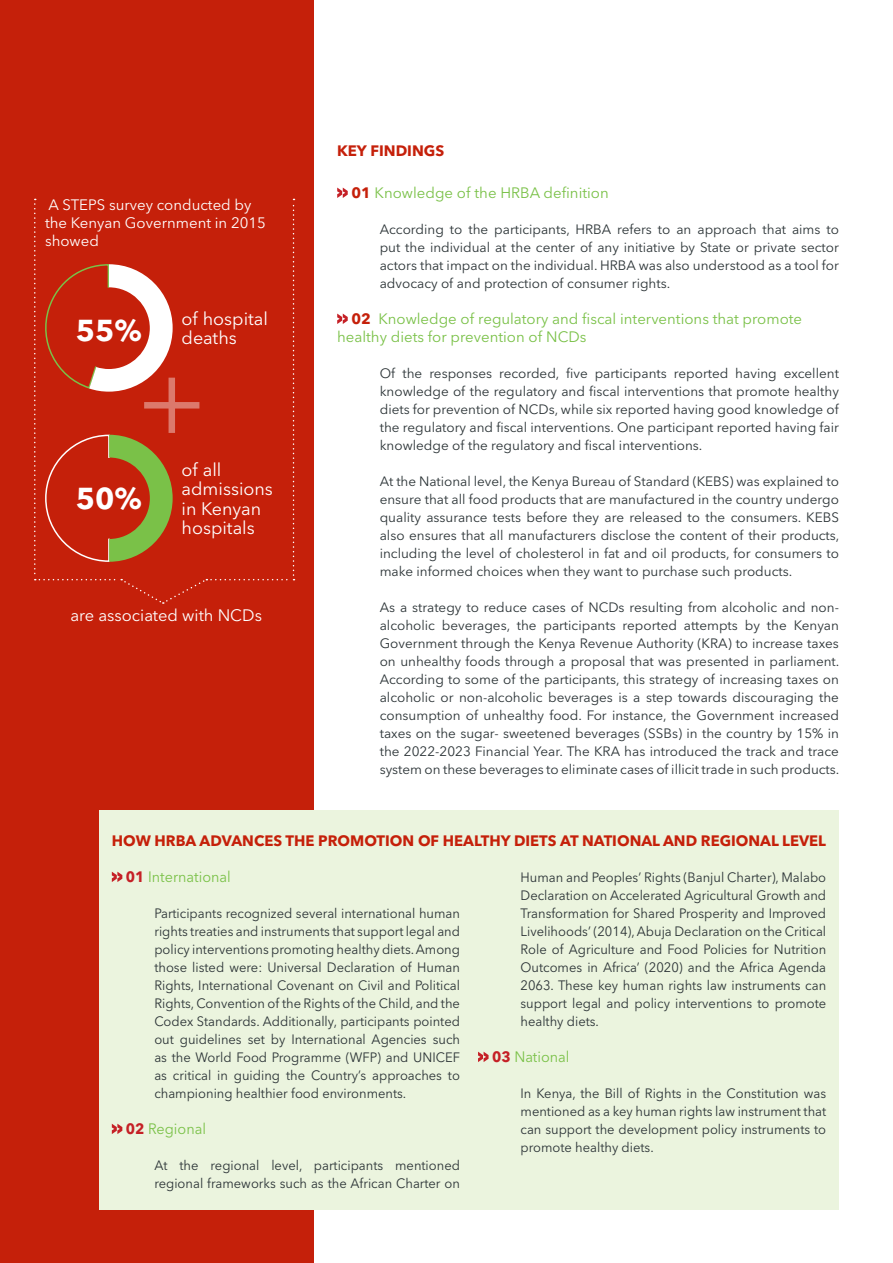
<style>
.page{position:relative;width:893px;height:1263px;background:#fff}
.page>*{position:absolute;margin:0;border:0;box-sizing:border-box;transform-origin:0 0}
.t1{font:700 30px "Avenir Next LT Pro";color:#fff}
.t2{font:18px/19.5px "Avenir Next LT Pro";color:#fff}
.t3{font:16.5px "Avenir Next LT Pro";color:#fff}
.t4{font:15px/18px "Avenir Next LT Pro";color:#7ac148}
.t5{font:700 15px "Avenir Next LT Pro";color:#c5200a}
.t6{font:15px/18px "Avenir Next LT Pro";color:#fff}
.t7{font:15px "Avenir Next LT Pro";color:#7ac148;scale:.96 1}
.t8{font:13.5px/18px "Avenir Next LT Pro";color:#2b3336;text-align:justify}
.t9{font:13.5px/18px "Avenir Next LT Pro";color:#2b3336;text-align:justify;scale:.96 1}
.s1{font-weight:700;color:#c5200a}
.s2{font-weight:700;color:#c52026}
</style>
<div class="page">
<div style="left:0;top:0;width:314px;height:1263px;background:#c5200a"></div>
<div style="left:99px;top:810px;width:740px;height:400px;background:#ebf4de"></div>
<svg style="left:337px;top:188px;width:11px;height:10px"></svg>
<svg style="left:337px;top:314px;width:11px;height:10px"></svg>
<svg style="left:112px;top:872px;width:10px;height:10px"></svg>
<svg style="left:112px;top:1124px;width:10px;height:10px"></svg>
<svg style="left:478px;top:1052px;width:11px;height:10px"></svg>
<svg style="left:34px;top:199px;width:260px;height:405px"></svg>
<p class="t6" style="left:45px;top:196px;width:222px">A STEPS survey conducted by the Kenyan Government in 2015 showed</p>
<h1 class="t1" style="left:76px;top:312px;width:68px">55%</h1>
<h2 class="t2" style="left:182px;top:309px;width:88px">of hospital deaths</h2>
<h1 class="t1" style="left:76px;top:480px;width:68px">50%</h1>
<h2 class="t2" style="left:182px;top:460px;width:93px">of all admissions in Kenyan hospitals</h2>
<p class="t3" style="left:70px;top:605px;width:193px">are associated with NCDs</p>
<p class="t5" style="left:337px;top:141px;width:109px">KEY FINDINGS</p>
<p class="t4" style="left:351px;top:184px;width:259px"><span class="s1">01</span> Knowledge of the HRBA definition</p>
<p class="t8" style="left:380px;top:220px;width:461px">According to the participants, HRBA refers to an approach that aims to put the individual at the center of any initiative by State or private sector actors that impact on the individual. HRBA was also understood as a tool for advocacy of and protection of consumer rights.</p>
<p class="t4" style="left:337px;top:310px;width:466px;text-indent:14px"><span class="s1">02</span> Knowledge of regulatory and fiscal interventions that promote healthy diets for prevention of NCDs</p>
<p class="t8" style="left:380px;top:364px;width:461px">Of the responses recorded, five participants reported having excellent knowledge of the regulatory and fiscal interventions that promote healthy diets for prevention of NCDs, while six reported having good knowledge of the regulatory and fiscal interventions. One participant reported having fair knowledge of the regulatory and fiscal interventions.</p>
<p class="t8" style="left:380px;top:472px;width:461px">At the National level, the Kenya Bureau of Standard (KEBS) was explained to ensure that all food products that are manufactured in the country undergo quality assurance tests before they are released to the consumers. KEBS also ensures that all manufacturers disclose the content of their products, including the level of cholesterol in fat and oil products, for consumers to make informed choices when they want to purchase such products.</p>
<p class="t8" style="left:380px;top:598px;width:461px">As a strategy to reduce cases of NCDs resulting from alcoholic and non&shy;alcoholic beverages, the participants reported attempts by the Kenyan Government through the Kenya Revenue Authority (KRA) to increase taxes on unhealthy foods through a proposal that was presented in parliament.<br>According to some of the participants, this strategy of increasing taxes on alcoholic or non-alcoholic beverages is a step towards discouraging the consumption of unhealthy food. For instance, the Government increased taxes on the sugar- sweetened beverages (SSBs) in the country by 15% in the 2022-2023 Financial Year. The KRA has introduced the track and trace system on these beverages to eliminate cases of illicit trade in such products.</p>
<p class="t5" style="left:112px;top:832px;width:716px">HOW HRBA ADVANCES THE PROMOTION OF HEALTHY DIETS AT NATIONAL AND REGIONAL LEVEL</p>
<p class="t7" style="left:126px;top:868px;width:111px"><span class="s2">01</span> International</p>
<p class="t9" style="left:154px;top:904px;width:320px">Participants recognized several international human rights treaties and instruments that support legal and policy interventions promoting healthy diets. Among those listed were: Universal Declaration of Human Rights, International Covenant on Civil and Political Rights, Convention of the Rights of the Child, and the Codex Standards. Additionally, participants pointed out guidelines set by International Agencies such as the World Food Programme (WFP) and UNICEF as critical in guiding the Country’s approaches to championing healthier food environments.</p>
<p class="t7" style="left:126px;top:1120px;width:85px"><span class="s2">02</span> Regional</p>
<p class="t9" style="left:154px;top:1156px;width:320px">At the regional level, participants mentioned regional frameworks such as the African Charter on</p>
<p class="t9" style="left:521px;top:868px;width:320px">Human and Peoples’ Rights (Banjul Charter), Malabo Declaration on Accelerated Agricultural Growth and Transformation for Shared Prosperity and Improved Livelihoods’ (2014), Abuja Declaration on the Critical Role of Agriculture and Food Policies for Nutrition Outcomes in Africa’ (2020) and the Africa Agenda 2063. These key human rights law instruments can support legal and policy interventions to promote healthy diets.</p>
<p class="t7" style="left:492px;top:1048px;width:82px"><span class="s2">03</span> National</p>
<p class="t9" style="left:521px;top:1084px;width:320px">In Kenya, the Bill of Rights in the Constitution was mentioned as a key human rights law instrument that can support the development policy instruments to promote healthy diets.</p>
</div>
